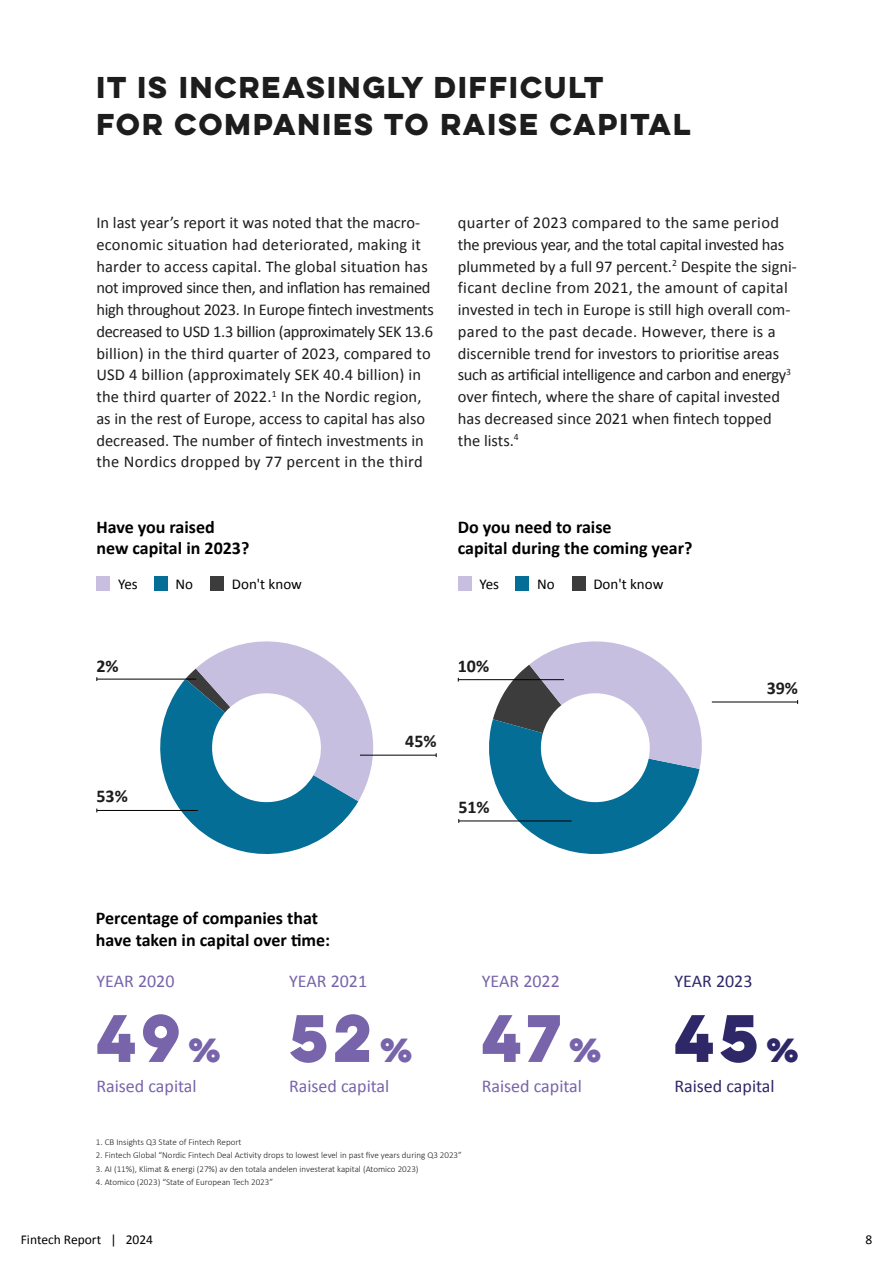
<style>
.page{position:relative;width:893px;height:1263px;background:#fff}
.page>*{position:absolute;margin:0;border:0;box-sizing:border-box;transform-origin:0 0}
.t1{font:700 60px "Lulo Clean One";color:#7764aa}
.t2{font:700 60px "Lulo Clean One";color:#2e2869}
.t3{font:700 27px/37.5px "Lulo Clean One";letter-spacing:-.15em;color:#1d1d1d}
.t4{font:700 18px/21.8px "Calibri";color:#000}
.t5{font:18px "Calibri";color:#7764aa}
.t6{font:18px "Calibri";color:#2e2869}
.t7{font:700 18px "Calibri";color:#1d1d1d}
.t8{font:16.5px/21.8px "Calibri";color:#1d1d1d}
.t9{font:15px "Calibri";color:#000}
.t10{font:13.5px "Calibri";color:#000}
.t11{font:300 9px "Calibri";color:#1d1d1d}
.s1{font-size:30px}
</style>
<div class="page">
<svg style="left:457px;top:677px;width:224px;height:177px"></svg>
<svg style="left:480px;top:641px;width:249px;height:170px"></svg>
<svg style="left:116px;top:668px;width:226px;height:186px"></svg>
<svg style="left:196px;top:641px;width:217px;height:182px"></svg>
<div style="left:96px;top:576px;width:14px;height:14px;background:#c8bfe0"></div>
<div style="left:154px;top:576px;width:14px;height:14px;background:#056e96"></div>
<div style="left:210px;top:576px;width:14px;height:14px;background:#3c3c3d"></div>
<hr style="left:360px;top:755px;width:76px;height:1px;background:#000">
<hr style="left:97px;top:810px;width:101px;height:1px;background:#000">
<hr style="left:97px;top:679px;width:99px;height:1px;background:#000">
<div style="left:458px;top:576px;width:14px;height:14px;background:#c8bfe0"></div>
<div style="left:515px;top:576px;width:14px;height:14px;background:#056e96"></div>
<div style="left:572px;top:576px;width:14px;height:14px;background:#3c3c3d"></div>
<hr style="left:712px;top:701px;width:86px;height:1px;background:#000">
<hr style="left:459px;top:820px;width:113px;height:1px;background:#000">
<hr style="left:458px;top:679px;width:106px;height:1px;background:#000">
<h2 class="t3" style="left:96px;top:67px;width:602px">IT IS INCREASINGLY DIFFICULT<br>FOR COMPANIES TO RAISE CAPITAL</h2>
<p class="t8" style="left:96px;top:211px;width:339px">In last year’s report it was noted that the macro&shy;economic situation had deteriorated, making it harder to access capital. The global situation has not improved since then, and inflation has remained high throughout 2023. In Europe fintech investments decreased to USD 1.3 billion (approximately SEK 13.6 billion) in the third quarter of 2023, compared to USD 4 billion (approximately SEK 40.4 billion) in the third quarter of 2022.<sup>1</sup> In the Nordic region, as in the rest of Europe, access to capital has also decreased. The number of fintech investments in the Nordics dropped by 77 percent in the third</p>
<p class="t8" style="left:458px;top:211px;width:341px">quarter of 2023 compared to the same period the previous year, and the total capital invested has plummeted by a full 97 percent.<sup>2</sup> Despite the signi&shy;ficant decline from 2021, the amount of capital invested in tech in Europe is still high overall com&shy;pared to the past decade. However, there is a discernible trend for investors to prioritise areas such as artificial intelligence and carbon and energy<sup>3 </sup>over fintech, where the share of capital invested has decreased since 2021 when fintech topped the lists.<sup>4</sup></p>
<p class="t4" style="left:96px;top:515px;width:154px">Have you raised new capital in 2023?</p>
<p class="t9" style="left:118px;top:573px;width:21px">Yes</p>
<p class="t9" style="left:176px;top:573px;width:19px">No</p>
<p class="t9" style="left:232px;top:573px;width:72px">Don't know</p>
<p class="t7" style="left:96px;top:653px;width:24px">2%</p>
<p class="t7" style="left:96px;top:783px;width:33px">53%</p>
<p class="t4" style="left:458px;top:515px;width:236px">Do you need to raise<br>capital during the coming year?</p>
<p class="t9" style="left:480px;top:573px;width:21px">Yes</p>
<p class="t9" style="left:537px;top:573px;width:19px">No</p>
<p class="t9" style="left:593px;top:573px;width:72px">Don't know</p>
<p class="t7" style="left:458px;top:653px;width:33px">10%</p>
<p class="t7" style="left:405px;top:728px;width:33px">45%</p>
<p class="t7" style="left:458px;top:794px;width:33px">51%</p>
<p class="t7" style="left:767px;top:675px;width:33px">39%</p>
<p class="t4" style="left:96px;top:907px;width:236px">Percentage of companies that have taken in capital over time:</p>
<p class="t5" style="left:96px;top:968px;width:80px">YEAR 2020</p>
<h1 class="t1" style="left:96px;top:992px;width:133px">49<span class="s1">%</span></h1>
<p class="t5" style="left:96px;top:1073px;width:102px">Raised capital</p>
<p class="t5" style="left:289px;top:968px;width:80px">YEAR 2021</p>
<h1 class="t1" style="left:289px;top:992px;width:132px">52<span class="s1">%</span></h1>
<p class="t5" style="left:289px;top:1073px;width:102px">Raised capital</p>
<p class="t5" style="left:482px;top:968px;width:80px">YEAR 2022</p>
<h1 class="t1" style="left:482px;top:992px;width:128px">47<span class="s1">%</span></h1>
<p class="t5" style="left:482px;top:1073px;width:102px">Raised capital</p>
<p class="t6" style="left:674px;top:968px;width:80px">YEAR 2023</p>
<h1 class="t2" style="left:674px;top:992px;width:133px">45<span class="s1">%</span></h1>
<p class="t6" style="left:674px;top:1073px;width:102px">Raised capital</p>
<p class="t11" style="left:96px;top:1136px;width:147px">1. CB Insights Q3 State of Fintech Report</p>
<p class="t11" style="left:96px;top:1149px;width:367px">2. Fintech Global “Nordic Fintech Deal Activity drops to lowest level in past five years during Q3 2023”</p>
<p class="t11" style="left:96px;top:1163px;width:324px">3. AI (11%), Klimat &amp; energi (27%) av den totala andelen investerat kapital (Atomico 2023)</p>
<p class="t11" style="left:96px;top:1176px;width:179px">4. Atomico (2023) “State of European Tech 2023”</p>
<p class="t10" style="left:21px;top:1230px;width:134px">Fintech Report | 2024</p>
<p class="t10" style="left:865px;top:1230px;width:8px">8</p>
</div>
